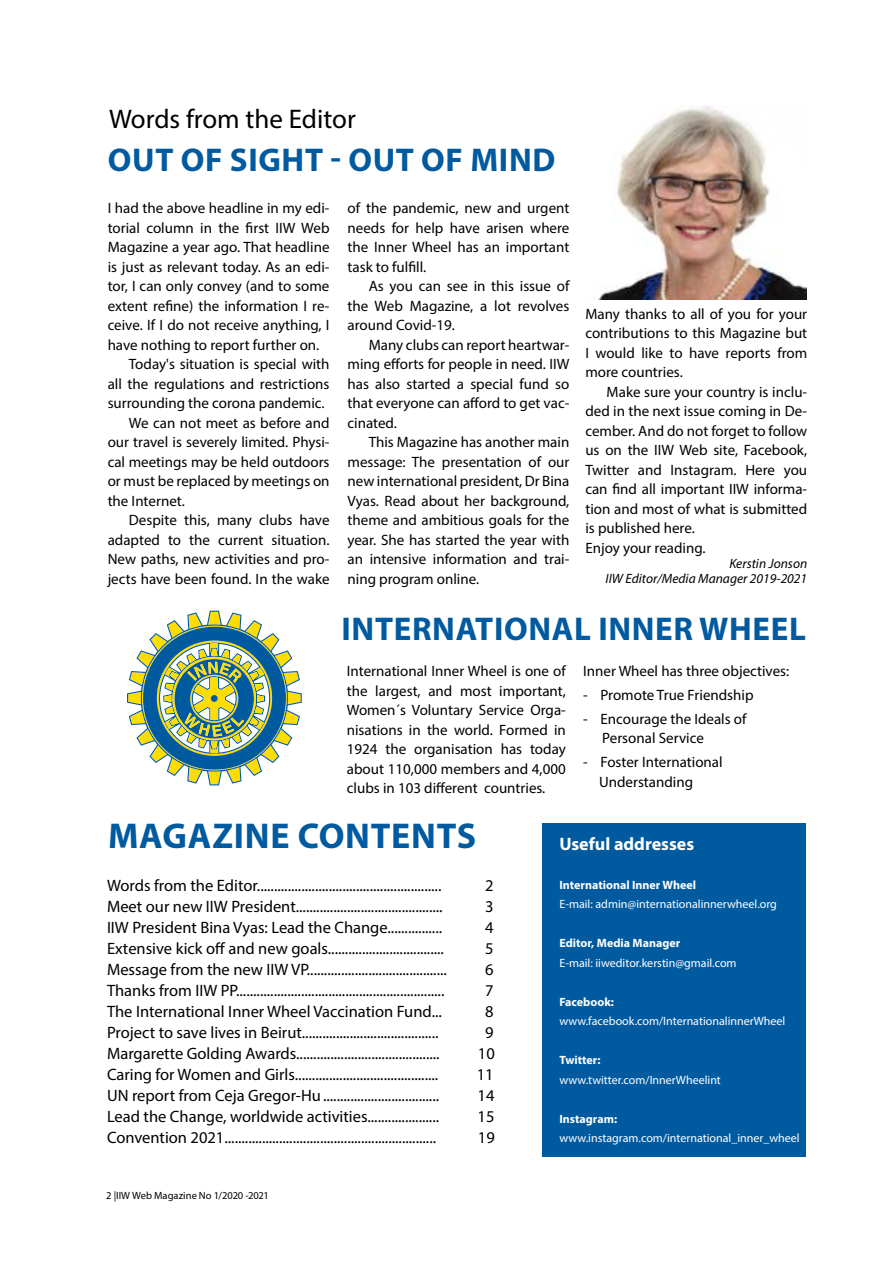
<style>
.page{position:relative;width:893px;height:1263px;background:#fff}
.page>*{position:absolute;margin:0;border:0;box-sizing:border-box;transform-origin:0 0}
.t1{font:700 36px "Myriad Pro";letter-spacing:.02em;color:#005aa0}
.t2{font:700 33px "Myriad Pro";letter-spacing:.02em;color:#005aa0}
.t3{font:27px "Myriad Pro";color:#000}
.t4{font:700 18px "Myriad Pro";color:#fff}
.t5{font:16.5px "Myriad Pro";color:#000}
.t6{font:15px/19.5px "Myriad Pro";color:#000;text-align:justify}
.t7{font:italic 13.5px/15px "Myriad Pro";color:#000;text-align:right}
.t8{font:12px "Myriad Pro";color:#fff}
.t9{font:700 12px "Myriad Pro";color:#fff}
.t10{font:10.5px "Myriad Pro";color:#000}
</style>
<div class="page">
<div style="left:543px;top:824px;width:263px;height:333px;background:#005aa0"></div>
<img style="left:598px;top:105px;width:208px;height:194px">
<svg style="left:127px;top:610px;width:175px;height:175px"></svg>
<div style="left:211px;top:695px;width:7px;height:7px;background:#005aa0;border-radius:50%"></div>
<h3 class="t3" style="left:109px;top:103px;width:248px">Words from the Editor</h3>
<h2 class="t2" style="left:108px;top:138px;width:449px">OUT OF SIGHT - OUT OF MIND</h2>
<p class="t6" style="left:108px;top:198px;width:223px">I had the above headline in my edi-</p>
<p class="t6" style="left:108px;top:218px;width:223px">torial column in the first IIW Web</p>
<p class="t6" style="left:108px;top:237px;width:223px">Magazine a year ago. That headline</p>
<p class="t6" style="left:108px;top:257px;width:223px">is just as relevant today. As an edi-</p>
<p class="t6" style="left:108px;top:276px;width:223px">tor, I can only convey (and to some</p>
<p class="t6" style="left:108px;top:296px;width:223px">extent refine) the information I re-</p>
<p class="t6" style="left:108px;top:315px;width:223px">ceive. If I do not receive anything, I</p>
<p class="t6" style="left:108px;top:335px;width:213px">have nothing to report further on.</p>
<p class="t6" style="left:129px;top:354px;width:202px">Today's situation is special with</p>
<p class="t6" style="left:108px;top:374px;width:223px">all the regulations and restrictions</p>
<p class="t6" style="left:108px;top:393px;width:218px">surrounding the corona pandemic.</p>
<p class="t6" style="left:129px;top:413px;width:202px">We can not meet as before and</p>
<p class="t6" style="left:108px;top:432px;width:223px">our travel is severely limited. Physi-</p>
<p class="t6" style="left:108px;top:452px;width:223px">cal meetings may be held outdoors</p>
<p class="t6" style="left:108px;top:471px;width:223px">or must be replaced by meetings on</p>
<p class="t6" style="left:108px;top:491px;width:79px">the Internet.</p>
<p class="t6" style="left:129px;top:510px;width:202px">Despite this, many clubs have</p>
<p class="t6" style="left:108px;top:530px;width:223px">adapted to the current situation.</p>
<p class="t6" style="left:108px;top:549px;width:223px">New paths, new activities and pro-</p>
<p class="t6" style="left:108px;top:569px;width:223px">jects have been found. In the wake</p>
<p class="t6" style="left:348px;top:198px;width:223px">of the pandemic, new and urgent needs for help have arisen where the Inner Wheel has an important task to fulfill.</p>
<p class="t6" style="left:348px;top:276px;width:223px;text-indent:21px">As you can see in this issue of the Web Magazine, a lot revolves around Covid-19.</p>
<p class="t6" style="left:348px;top:335px;width:223px;text-indent:21px">Many clubs can report heartwar&shy;ming efforts for people in need. IIW has also started a special fund so that everyone can afford to get vac&shy;cinated.</p>
<p class="t6" style="left:348px;top:432px;width:223px;text-indent:21px">This Magazine has another main message: The presentation of our new international president, Dr Bina Vyas. Read about her background, theme and ambitious goals for the year. She has started the year with an intensive information and trai&shy;ning program online.</p>
<p class="t6" style="left:585px;top:303px;width:223px">Many thanks to all of you for your contributions to this Magazine but I would like to have reports from more countries.</p>
<p class="t6" style="left:585px;top:381px;width:223px;text-align:left;text-indent:21px">Make sure your country is inclu&shy;ded in the next issue coming in De&shy;cember. And do not forget to follow us on the IIW Web site, Facebook,<br>Twitter and Instagram. Here you can find all important IIW informa&shy;tion and most of what is submitted is published here.<br>Enjoy your reading.</p>
<p class="t7" style="left:605px;top:555px;width:203px">Kerstin Jonson<br>IIW Editor/Media Manager 2019-2021</p>
<h2 class="t2" style="left:341px;top:607px;width:466px">INTERNATIONAL INNER WHEEL</h2>
<p class="t6" style="left:347px;top:661px;width:221px">International Inner Wheel is one of the largest, and most important, Women´s Voluntary Service Orga&shy;nisations in the world. Formed in 1924 the organisation has today about 110,000 members and 4,000 clubs in 103 different countries.</p>
<p class="t6" style="left:583px;top:661px;width:208px">Inner Wheel has three objectives:</p>
<p class="t6" style="left:583px;top:685px;width:172px">- Promote True Friendship</p>
<p class="t6" style="left:602px;top:709px;width:146px;text-indent:-19px">- Encourage the Ideals of<br>Personal Service</p>
<p class="t6" style="left:599px;top:752px;width:125px;text-indent:-16px">- Foster International<br>Understanding</p>
<h1 class="t1" style="left:108px;top:813px;width:370px">MAGAZINE CONTENTS</h1>
<p class="t5" style="left:107px;top:875px;width:336px">Words from the Editor......................................................</p>
<p class="t5" style="left:485px;top:875px;width:10px">2</p>
<p class="t5" style="left:107px;top:896px;width:337px">Meet our new IIW President...........................................</p>
<p class="t5" style="left:485px;top:896px;width:10px">3</p>
<p class="t5" style="left:107px;top:917px;width:337px">IIW President Bina Vyas: Lead the Change................</p>
<p class="t5" style="left:485px;top:917px;width:10px">4</p>
<p class="t5" style="left:107px;top:938px;width:338px">Extensive kick off and new goals..................................</p>
<p class="t5" style="left:485px;top:938px;width:10px">5</p>
<p class="t5" style="left:107px;top:959px;width:341px">Message from the new IIW VP.........................................</p>
<p class="t5" style="left:485px;top:959px;width:10px">6</p>
<p class="t5" style="left:107px;top:980px;width:339px">Thanks from IIW PP.............................................................</p>
<p class="t5" style="left:485px;top:980px;width:10px">7</p>
<p class="t5" style="left:107px;top:1001px;width:336px">The International Inner Wheel Vaccination Fund...</p>
<p class="t5" style="left:485px;top:1001px;width:10px">8</p>
<p class="t5" style="left:107px;top:1022px;width:333px">Project to save lives in Beirut........................................</p>
<p class="t5" style="left:485px;top:1022px;width:10px">9</p>
<p class="t5" style="left:107px;top:1043px;width:334px">Margarette Golding Awards..........................................</p>
<p class="t5" style="left:478px;top:1043px;width:18px">10</p>
<p class="t5" style="left:107px;top:1064px;width:333px">Caring for Women and Girls..........................................</p>
<p class="t5" style="left:477px;top:1064px;width:18px">11</p>
<p class="t5" style="left:107px;top:1085px;width:334px">UN report from Ceja Gregor-Hu..................................</p>
<p class="t5" style="left:478px;top:1085px;width:18px">14</p>
<p class="t5" style="left:107px;top:1106px;width:334px">Lead the Change, worldwide activities.....................</p>
<p class="t5" style="left:478px;top:1106px;width:18px">15</p>
<p class="t5" style="left:107px;top:1127px;width:331px">Convention 2021..............................................................</p>
<p class="t5" style="left:478px;top:1127px;width:18px">19</p>
<p class="t10" style="left:106px;top:1188px;width:164px">2 |IIW Web Magazine No 1/2020 -2021</p>
<p class="t4" style="left:559px;top:832px;width:136px">Useful addresses</p>
<p class="t9" style="left:559px;top:877px;width:138px">International Inner Wheel</p>
<p class="t8" style="left:559px;top:897px;width:219px">E-mail: admin@internationalinnerwheel.org</p>
<p class="t9" style="left:559px;top:935px;width:122px">Editor, Media Manager</p>
<p class="t8" style="left:559px;top:955px;width:179px">E-mail: iiweditor.kerstin@gmail.com</p>
<p class="t9" style="left:559px;top:994px;width:56px">Facebook:</p>
<p class="t8" style="left:559px;top:1014px;width:227px">www.facebook.com/InternationalinnerWheel</p>
<p class="t9" style="left:559px;top:1052px;width:43px">Twitter:</p>
<p class="t8" style="left:559px;top:1072px;width:163px">www.twitter.com/InnerWheelint</p>
<p class="t9" style="left:559px;top:1111px;width:59px">Instagram:</p>
<p class="t8" style="left:559px;top:1131px;width:242px">www.instagram.com/international_inner_wheel</p>
</div>
